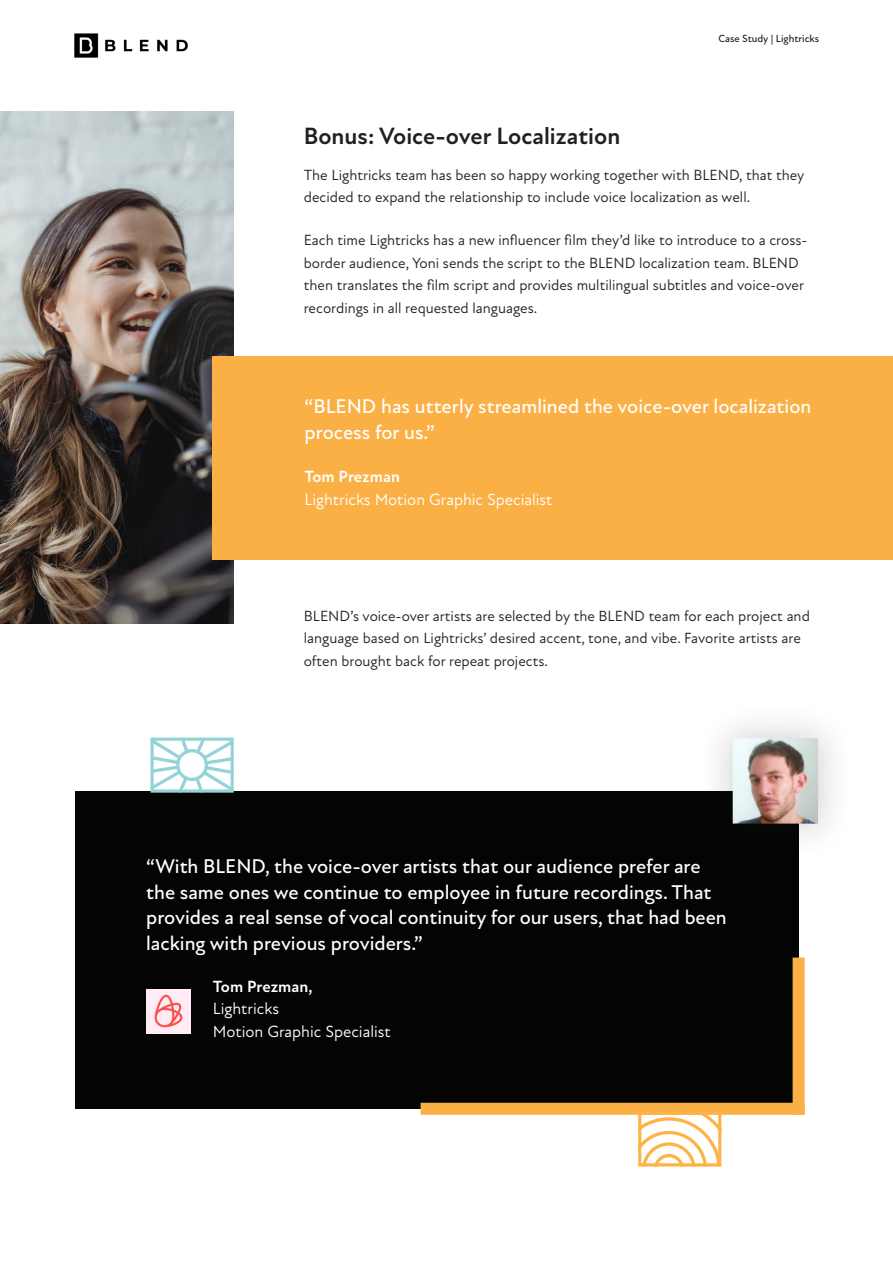
<style>
.page{position:relative;width:893px;height:1263px;background:#fff}
.page>*{position:absolute;margin:0;border:0;box-sizing:border-box;transform-origin:0 0}
.t1{font:700 24px "Atten New";color:#231f20}
.t2{font:500 20.25px/25.5px "Atten New";color:#fff}
.t3{font:16.5px/22.5px "Atten New";color:#fff}
.t4{font:15px/22.5px "Atten New";color:#231f20}
.t5{font:500 10.5px "Atten New";color:#231f20}
.s1{font-weight:700}
</style>
<div class="page">
<img style="left:74px;top:33px;width:114px;height:25px">
<img style="left:0;top:111px;width:234px;height:512px">
<div style="left:213px;top:356px;width:680px;height:204px;background:#fbb046"></div>
<div style="left:75px;top:792px;width:724px;height:317px;background:#040503"></div>
<div style="left:695px;top:701px;width:160px;height:160px;background:#231f20;opacity:.2"></div>
<img style="left:733px;top:738px;width:85px;height:86px">
<div style="left:793px;top:957px;width:12px;height:158px;background:#fbb046"></div>
<div style="left:421px;top:1103px;width:384px;height:12px;background:#fbb046"></div>
<img style="left:147px;top:989px;width:44px;height:44px">
<svg style="left:638px;top:1115px;width:83px;height:51px"></svg>
<svg style="left:151px;top:737px;width:83px;height:56px"></svg>
<p class="t5" style="left:718px;top:32px;width:102px">Case Study | Lightricks</p>
<p class="t1" style="left:304px;top:122px;width:318px">Bonus: Voice-over Localization</p>
<p class="t4" style="left:304px;top:164px;width:502px">The Lightricks team has been so happy working together with BLEND, that they decided to expand the relationship to include voice localization as well.</p>
<p class="t4" style="left:304px;top:229px;width:505px">Each time Lightricks has a new influencer film they’d like to introduce to a cross&shy;border audience, Yoni sends the script to the BLEND localization team. BLEND then translates the film script and provides multilingual subtitles and voice-over recordings in all requested languages.</p>
<p class="t2" style="left:305px;top:394px;width:508px">“BLEND has utterly streamlined the voice-over localization process for us.”</p>
<p class="t3" style="left:305px;top:465px;width:249px"><span class="s1">Tom Prezman<br></span>Lightricks Motion Graphic Specialist</p>
<p class="t4" style="left:304px;top:605px;width:508px">BLEND’s voice-over artists are selected by the BLEND team for each project and language based on Lightricks’ desired accent, tone, and vibe. Favorite artists are often brought back for repeat projects.</p>
<p class="t2" style="left:146px;top:854px;width:582px">“With BLEND, the voice-over artists that our audience prefer are the same ones we continue to employee in future recordings. That provides a real sense of vocal continuity for our users, that had been lacking with previous providers.”</p>
<p class="t3" style="left:213px;top:975px;width:179px"><span class="s1">Tom Prezman,<br></span>Lightricks<br>Motion Graphic Specialist</p>
</div>
